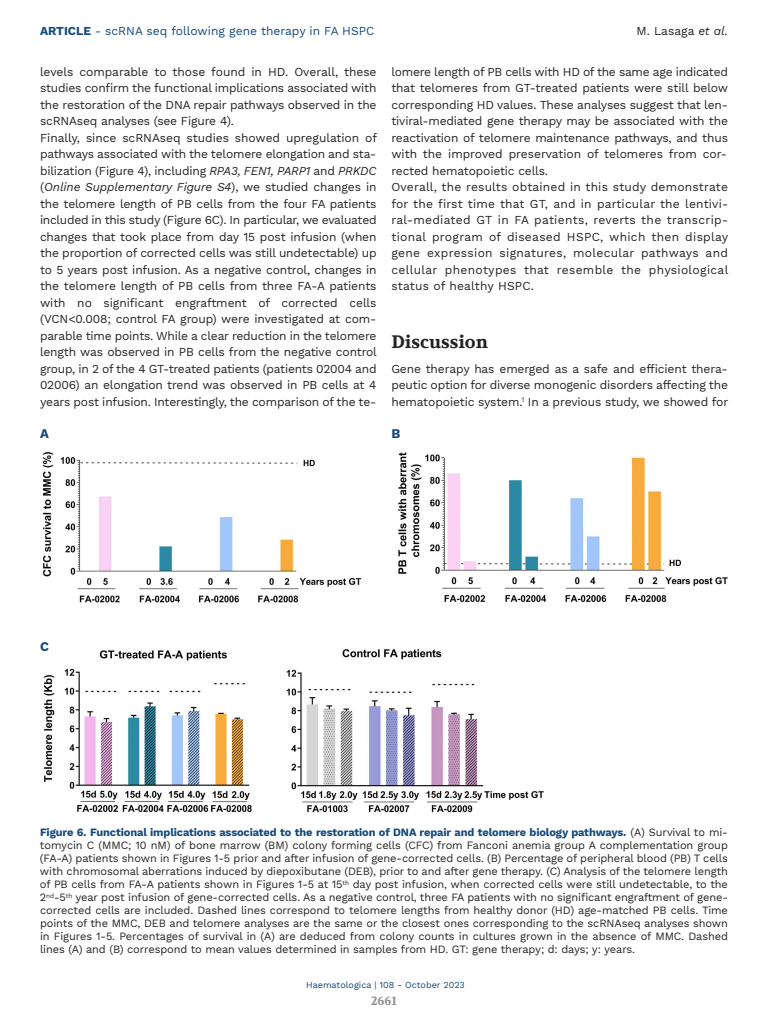
<style>
.page{position:relative;width:768px;height:1024px;background:#fff}
.page>*{position:absolute;margin:0;border:0;box-sizing:border-box;transform-origin:0 0}
.t1{font:700 18px "Volkhov";color:#222221}
.t2{font:700 13px "Work Sans";color:#134a80}
.t3{font:12px/16.5px "Work Sans";letter-spacing:-.015em;color:#222221}
.t4{font:12px "Work Sans";color:#134a80}
.t5{font:700 12px "Volkhov";color:#919190}
.t6{font:11px/13px "Work Sans";letter-spacing:-.01em;color:#222221;text-align:justify}
.t7{font:9px "Work Sans";color:#134a80}
.s1{font-weight:700}
.s2{font-style:italic}
.s3{font-weight:700;color:#134a80}
</style>
<div class="page">
<img style="left:42px;top:452px;width:686px;height:361px">
<p class="t4" style="left:40px;top:24px;width:336px"><span class="s1">ARTICLE</span> - scRNA seq following gene therapy in FA HSPC</p>
<p class="t3" style="left:637px;top:23px;width:93px">M. Lasaga <span class="s2">et al.</span></p>
<p class="t3" style="left:40px;top:63px;width:339px">levels comparable to those found in HD. Overall, these studies confirm the functional implications associated with the restoration of the DNA repair pathways observed in the scRNAseq analyses (see Figure 4).<br>Finally, since scRNAseq studies showed upregulation of pathways associated with the telomere elongation and sta&shy;bilization (Figure 4), including <span class="s2">RPA3, FEN1, PARP1</span> and <span class="s2">PRKDC </span>(<span class="s2">Online Supplementary Figure S4</span>), we studied changes in the telomere length of PB cells from the four FA patients included in this study (Figure 6C). In particular, we evaluated changes that took place from day 15 post infusion (when the proportion of corrected cells was still undetectable) up to 5 years post infusion. As a negative control, changes in the telomere length of PB cells from three FA-A patients with no significant engraftment of corrected cells (VCN&lt;0.008; control FA group) were investigated at com&shy;parable time points. While a clear reduction in the telomere length was observed in PB cells from the negative control group, in 2 of the 4 GT-treated patients (patients 02004 and 02006) an elongation trend was observed in PB cells at 4 years post infusion. Interestingly, the comparison of the te-</p>
<p class="t3" style="left:391px;top:63px;width:338px">lomere length of PB cells with HD of the same age indicated that telomeres from GT-treated patients were still below corresponding HD values. These analyses suggest that len&shy;tiviral-mediated gene therapy may be associated with the reactivation of telomere maintenance pathways, and thus with the improved preservation of telomeres from cor&shy;rected hematopoietic cells.<br>Overall, the results obtained in this study demonstrate for the first time that GT, and in particular the lentivi&shy;ral-mediated GT in FA patients, reverts the transcrip&shy;tional program of diseased HSPC, which then display gene expression signatures, molecular pathways and cellular phenotypes that resemble the physiological status of healthy HSPC.</p>
<h1 class="t1" style="left:391px;top:330px;width:98px">Discussion</h1>
<p class="t3" style="left:391px;top:360px;width:338px;text-align:justify">Gene therapy has emerged as a safe and efficient thera&shy;peutic option for diverse monogenic disorders affecting the hematopoietic system.<sup>1</sup> In a previous study, we showed for</p>
<p class="t2" style="left:40px;top:426px;width:10px">A</p>
<p class="t2" style="left:40px;top:639px;width:10px">C</p>
<p class="t2" style="left:391px;top:426px;width:10px">B</p>
<p class="t6" style="left:40px;top:826px;width:690px"><span class="s3">Figure 6. Functional implications associated to the restoration of DNA repair and telomere biology pathways.</span> (A) Survival to mi&shy;tomycin C (MMC; 10 nM) of bone marrow (BM) colony forming cells (CFC) from Fanconi anemia group A complementation group (FA-A) patients shown in Figures 1-5 prior and after infusion of gene-corrected cells. (B) Percentage of peripheral blood (PB) T cells with chromosomal aberrations induced by diepoxibutane (DEB), prior to and after gene therapy. (C) Analysis of the telomere length of PB cells from FA-A patients shown in Figures 1-5 at 15<sup>th</sup> day post infusion, when corrected cells were still undetectable, to the 2<sup>nd</sup>-5<sup>th</sup> year post infusion of gene-corrected cells. As a negative control, three FA patients with no significant engraftment of gene&shy;corrected cells are included. Dashed lines correspond to telomere lengths from healthy donor (HD) age-matched PB cells. Time points of the MMC, DEB and telomere analyses are the same or the closest ones corresponding to the scRNAseq analyses shown in Figures 1-5. Percentages of survival in (A) are deduced from colony counts in cultures grown in the absence of MMC. Dashed lines (A) and (B) correspond to mean values determined in samples from HD. GT: gene therapy; d: days; y: years.</p>
<p class="t7" style="left:306px;top:979px;width:160px">Haematologica | 108 - October 2023</p>
<p class="t5" style="left:371px;top:993px;width:27px">2661</p>
</div>
